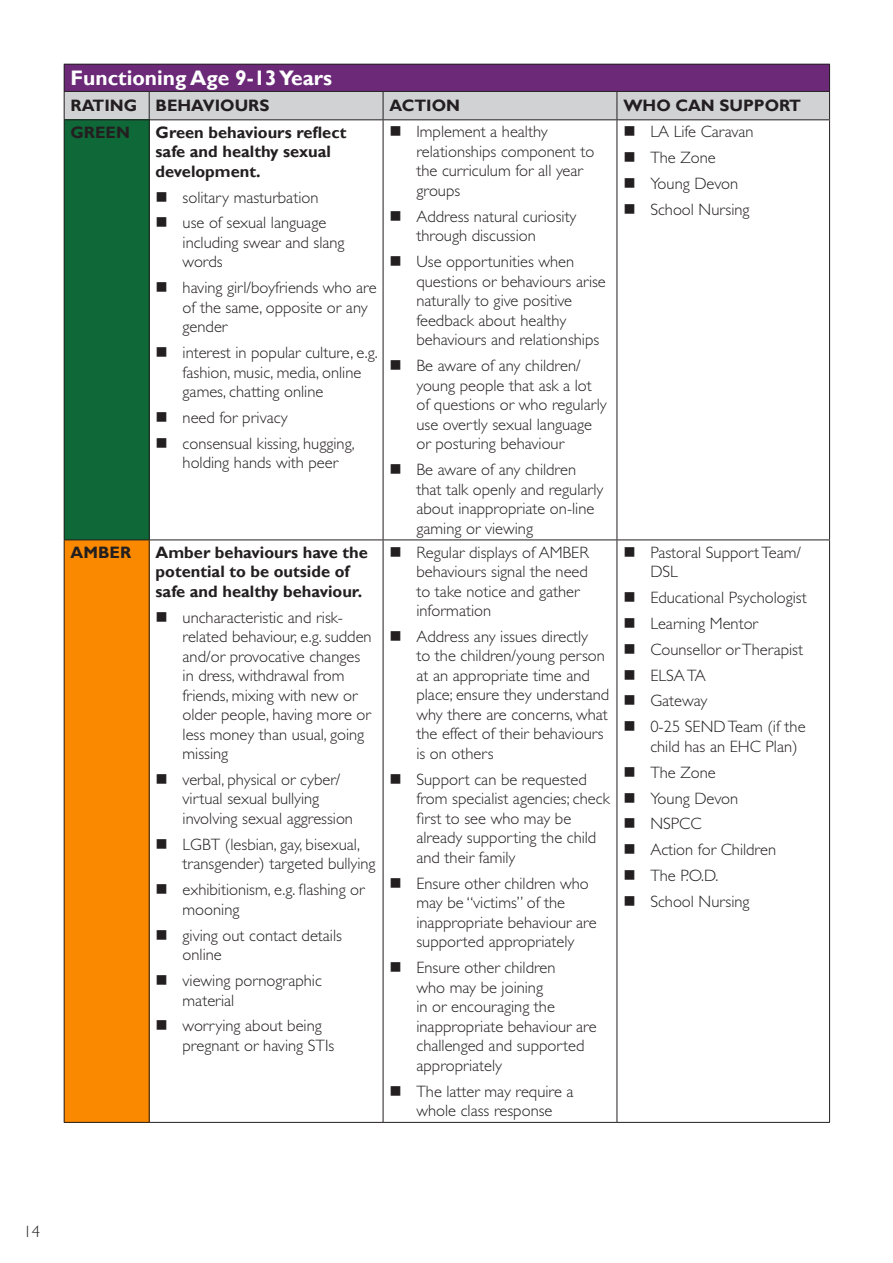
<style>
.page{position:relative;width:893px;height:1263px;background:#fff}
.page>*{position:absolute;margin:0;border:0;box-sizing:border-box;transform-origin:0 0}
._14pt_header{font:700 21px "Gill Sans";color:#fff}
.t1{font:300 16.5px/19.5px "Gill Sans Std";color:#231f20}
.Main{font:700 16.5px/19.5px "Gill Sans";color:#231f20}
</style>
<div class="page">
<div style="left:64px;top:120px;width:85px;height:420px;background:#0f6838"></div>
<div style="left:64px;top:540px;width:85px;height:582px;background:#fa8900"></div>
<hr style="left:64px;top:120px;width:1px;height:419px;background:#231f20">
<hr style="left:149px;top:120px;width:1px;height:419px;background:#231f20">
<hr style="left:383px;top:120px;width:1px;height:419px;background:#231f20">
<hr style="left:617px;top:120px;width:1px;height:419px;background:#231f20">
<hr style="left:829px;top:120px;width:1px;height:419px;background:#231f20">
<hr style="left:64px;top:539px;width:85px;height:1px;background:#231f20">
<hr style="left:64px;top:540px;width:1px;height:582px;background:#231f20">
<hr style="left:149px;top:539px;width:234px;height:1px;background:#231f20">
<hr style="left:149px;top:540px;width:1px;height:582px;background:#231f20">
<hr style="left:383px;top:539px;width:234px;height:1px;background:#231f20">
<hr style="left:383px;top:540px;width:1px;height:582px;background:#231f20">
<hr style="left:617px;top:539px;width:213px;height:1px;background:#231f20">
<hr style="left:617px;top:540px;width:1px;height:582px;background:#231f20">
<hr style="left:829px;top:540px;width:1px;height:582px;background:#231f20">
<hr style="left:64px;top:64px;width:85px;height:1px;background:#231f20">
<hr style="left:149px;top:64px;width:234px;height:1px;background:#231f20">
<hr style="left:383px;top:64px;width:234px;height:1px;background:#231f20">
<hr style="left:617px;top:64px;width:213px;height:1px;background:#231f20">
<svg style="left:64px;top:65px;width:766px;height:54px;background:#9c7ca3"></svg>
<hr style="left:64px;top:119px;width:85px;height:1px;background:#231f20">
<hr style="left:149px;top:119px;width:234px;height:1px;background:#231f20">
<hr style="left:383px;top:119px;width:234px;height:1px;background:#231f20">
<hr style="left:617px;top:119px;width:213px;height:1px;background:#231f20">
<hr style="left:64px;top:1122px;width:85px;height:1px;background:#231f20">
<hr style="left:149px;top:1122px;width:234px;height:1px;background:#231f20">
<hr style="left:383px;top:1122px;width:234px;height:1px;background:#231f20">
<hr style="left:617px;top:1122px;width:213px;height:1px;background:#231f20">
<p class="_14pt_header" style="left:71px;top:65px;width:263px">Functioning Age 9-13 Years</p>
<p class="Main" style="left:71px;top:96px;width:68px">RATING</p>
<p class="Main" style="left:156px;top:96px;width:115px">BEHAVIOURS</p>
<p class="Main" style="left:389px;top:96px;width:72px">ACTION</p>
<p class="Main" style="left:623px;top:96px;width:179px">WHO CAN SUPPORT</p>
<p class="Main" style="left:71px;top:123px;width:61px">GREEN</p>
<p class="Main" style="left:156px;top:123px;width:192px">Green behaviours reflect safe and healthy sexual development.</p>
<p class="t1" style="left:183px;top:187px;width:137px">solitary masturbation</p>
<p class="t1" style="left:183px;top:213px;width:164px">use of sexual language including swear and slang words</p>
<p class="t1" style="left:183px;top:278px;width:196px">having girl/boyfriends who are of the same, opposite or any gender</p>
<p class="t1" style="left:183px;top:343px;width:197px">interest in popular culture, e.g. fashion, music, media, online games, chatting online</p>
<p class="t1" style="left:183px;top:408px;width:106px">need for privacy</p>
<p class="t1" style="left:183px;top:434px;width:174px">consensual kissing, hugging, holding hands with peer</p>
<p class="t1" style="left:650px;top:122px;width:105px">LA Life Caravan</p>
<p class="t1" style="left:650px;top:148px;width:67px">The Zone</p>
<p class="t1" style="left:650px;top:174px;width:89px">Young Devon</p>
<p class="t1" style="left:650px;top:200px;width:101px">School Nursing</p>
<p class="t1" style="left:416px;top:122px;width:180px">Implement a healthy relationships component to the curriculum for all year groups</p>
<p class="t1" style="left:416px;top:207px;width:162px">Address natural curiosity through discussion</p>
<p class="t1" style="left:416px;top:252px;width:191px">Use opportunities when questions or behaviours arise naturally to give positive feedback about healthy behaviours and relationships</p>
<p class="t1" style="left:416px;top:356px;width:192px">Be aware of any children/ young people that ask a lot of questions or who regularly use overtly sexual language or posturing behaviour</p>
<p class="t1" style="left:416px;top:460px;width:188px">Be aware of any children that talk openly and regularly about inappropriate on-line gaming or viewing</p>
<p class="Main" style="left:71px;top:543px;width:62px">AMBER</p>
<p class="Main" style="left:156px;top:543px;width:214px">Amber behaviours have the potential to be outside of safe and healthy behaviour.</p>
<p class="t1" style="left:183px;top:607px;width:191px">uncharacteristic and risk&shy;related behaviour, e.g. sudden and/or provocative changes in dress, withdrawal from friends, mixing with new or older people, having more or less money than usual, going missing</p>
<p class="t1" style="left:183px;top:770px;width:172px">verbal, physical or cyber/ virtual sexual bullying involving sexual aggression</p>
<p class="t1" style="left:183px;top:835px;width:195px">LGBT (lesbian, gay, bisexual, transgender) targeted bullying</p>
<p class="t1" style="left:183px;top:880px;width:184px">exhibitionism, e.g. flashing or mooning</p>
<p class="t1" style="left:183px;top:925px;width:161px">giving out contact details online</p>
<p class="t1" style="left:183px;top:971px;width:141px">viewing pornographic material</p>
<p class="t1" style="left:183px;top:1016px;width:153px">worrying about being pregnant or having STIs</p>
<p class="t1" style="left:416px;top:542px;width:174px">Regular displays of AMBER behaviours signal the need to take notice and gather information</p>
<p class="t1" style="left:416px;top:627px;width:194px">Address any issues directly<br>to the children/young person at an appropriate time and place; ensure they understand why there are concerns, what the effect of their behaviours is on others</p>
<p class="t1" style="left:416px;top:770px;width:195px">Support can be requested from specialist agencies; check first to see who may be already supporting the child and their family</p>
<p class="t1" style="left:416px;top:874px;width:182px">Ensure other children who may be “victims” of the inappropriate behaviour are supported appropriately</p>
<p class="t1" style="left:416px;top:958px;width:182px">Ensure other children<br>who may be joining<br>in or encouraging the inappropriate behaviour are challenged and supported appropriately</p>
<p class="t1" style="left:416px;top:1081px;width:159px">The latter may require a whole class response</p>
<p class="t1" style="left:650px;top:542px;width:152px">Pastoral Support Team/<br>DSL</p>
<p class="t1" style="left:650px;top:588px;width:158px">Educational Psychologist</p>
<p class="t1" style="left:650px;top:614px;width:109px">Learning Mentor</p>
<p class="t1" style="left:650px;top:640px;width:154px">Counsellor or Therapist</p>
<p class="t1" style="left:650px;top:665px;width:57px">ELSA TA</p>
<p class="t1" style="left:650px;top:691px;width:59px">Gateway</p>
<p class="t1" style="left:650px;top:717px;width:157px">0-25 SEND Team (if the child has an EHC Plan)</p>
<p class="t1" style="left:650px;top:763px;width:67px">The Zone</p>
<p class="t1" style="left:650px;top:788px;width:89px">Young Devon</p>
<p class="t1" style="left:650px;top:814px;width:53px">NSPCC</p>
<p class="t1" style="left:650px;top:840px;width:127px">Action for Children</p>
<p class="t1" style="left:650px;top:866px;width:69px">The P.O.D.</p>
<p class="t1" style="left:650px;top:892px;width:101px">School Nursing</p>
<p class="t1" style="left:24px;top:1221px;width:18px">14</p>
</div>
